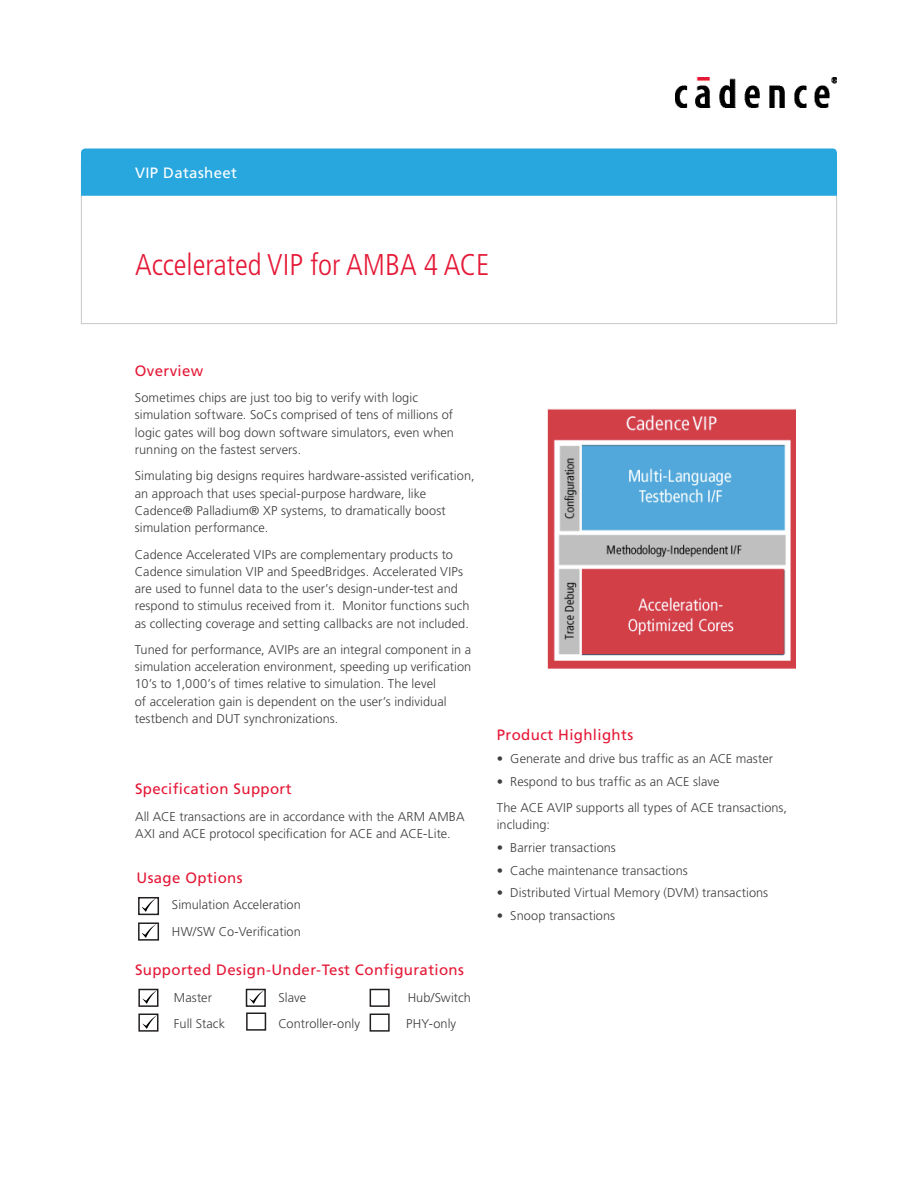
<style>
.page{position:relative;width:918px;height:1188px;background:#fff}
.page>*{position:absolute;margin:0;border:0;box-sizing:border-box;transform-origin:0 0}
.t1{font:300 condensed 30px "Frutiger LT Std";color:#e51836}
.Body_Header_A{font:15px "Frutiger LT Std";letter-spacing:.025em;color:#e51836}
.Body{font:15px "Frutiger LT Std";letter-spacing:.025em;color:#e51836}
.t2{font:15px "Frutiger LT Std";letter-spacing:.025em;color:#fff}
.Body-2{font:300 12.75px/17.2px "Frutiger LT Std";letter-spacing:.005em;color:#3e3e3f}
</style>
<div class="page">
<div style="left:81px;top:148px;width:756px;height:48px;background:#28a7df"></div>
<img style="left:675px;top:78px;width:162px;height:30px">
<img style="left:548px;top:409px;width:247px;height:259px">
<img style="left:142px;top:900px;width:12px;height:12px">
<div style="left:138px;top:897px;width:21px;height:18px;border:2px solid #231f20"></div>
<img style="left:142px;top:925px;width:13px;height:12px">
<div style="left:138px;top:922px;width:21px;height:19px;border:2px solid #231f20"></div>
<div style="left:370px;top:989px;width:20px;height:18px;border:2px solid #231f20"></div>
<div style="left:370px;top:1014px;width:20px;height:18px;border:2px solid #231f20"></div>
<img style="left:142px;top:992px;width:13px;height:12px">
<div style="left:138px;top:989px;width:20px;height:18px;border:2px solid #231f20"></div>
<img style="left:142px;top:1017px;width:13px;height:12px">
<div style="left:138px;top:1014px;width:20px;height:18px;border:2px solid #231f20"></div>
<img style="left:250px;top:992px;width:12px;height:12px">
<div style="left:246px;top:989px;width:20px;height:18px;border:2px solid #231f20"></div>
<div style="left:246px;top:1012px;width:20px;height:19px;border:2px solid #231f20"></div>
<p class="t2" style="left:135px;top:164px;width:104px">VIP Datasheet</p>
<h1 class="t1" style="left:135px;top:247px;width:356px">Accelerated VIP for AMBA 4 ACE</h1>
<p class="Body_Header_A" style="left:135px;top:362px;width:70px">Overview</p>
<p class="Body-2" style="left:135px;top:389px;width:321px">Sometimes chips are just too big to verify with logic simulation software. SoCs comprised of tens of millions of logic gates will bog down software simulators, even when running on the fastest servers.</p>
<p class="Body-2" style="left:135px;top:468px;width:341px">Simulating big designs requires hardware-assisted verification, an approach that uses special-purpose hardware, like Cadence® Palladium® XP systems, to dramatically boost simulation performance.</p>
<p class="Body-2" style="left:135px;top:546px;width:336px">Cadence Accelerated VIPs are complementary products to Cadence simulation VIP and SpeedBridges. Accelerated VIPs are used to funnel data to the user’s design-under-test and respond to stimulus received from it. Monitor functions such as collecting coverage and setting callbacks are not included.</p>
<p class="Body-2" style="left:135px;top:641px;width:338px">Tuned for performance, AVIPs are an integral component in a simulation acceleration environment, speeding up verification 10’s to 1,000’s of times relative to simulation. The level<br>of acceleration gain is dependent on the user’s individual testbench and DUT synchronizations.</p>
<p class="Body_Header_A" style="left:135px;top:780px;width:158px">Specification Support</p>
<p class="Body-2" style="left:135px;top:808px;width:331px">All ACE transactions are in accordance with the ARM AMBA<br>AXI and ACE protocol specification for ACE and ACE-Lite.</p>
<p class="Body" style="left:136px;top:869px;width:108px">Usage Options</p>
<p class="Body-2" style="left:172px;top:896px;width:130px">Simulation Acceleration</p>
<p class="Body-2" style="left:172px;top:923px;width:130px">HW/SW Co-Verification</p>
<p class="Body_Header_A" style="left:135px;top:961px;width:331px">Supported Design-Under-Test Configurations</p>
<p class="Body-2" style="left:174px;top:989px;width:39px">Master</p>
<p class="Body-2" style="left:278px;top:989px;width:29px">Slave</p>
<p class="Body-2" style="left:408px;top:989px;width:65px">Hub/Switch</p>
<p class="Body-2" style="left:174px;top:1015px;width:53px">Full Stack</p>
<p class="Body-2" style="left:278px;top:1015px;width:83px">Controller-only</p>
<p class="Body-2" style="left:406px;top:1015px;width:52px">PHY-only</p>
<p class="Body" style="left:497px;top:726px;width:138px">Product Highlights</p>
<p class="Body-2" style="left:497px;top:750px;width:278px">• Generate and drive bus traffic as an ACE master</p>
<p class="Body-2" style="left:497px;top:773px;width:224px">• Respond to bus traffic as an ACE slave</p>
<p class="Body-2" style="left:497px;top:799px;width:292px">The ACE AVIP supports all types of ACE transactions, including:</p>
<p class="Body-2" style="left:497px;top:839px;width:121px">• Barrier transactions</p>
<p class="Body-2" style="left:497px;top:862px;width:193px">• Cache maintenance transactions</p>
<p class="Body-2" style="left:497px;top:884px;width:273px">• Distributed Virtual Memory (DVM) transactions</p>
<p class="Body-2" style="left:497px;top:907px;width:120px">• Snoop transactions</p>
</div>
